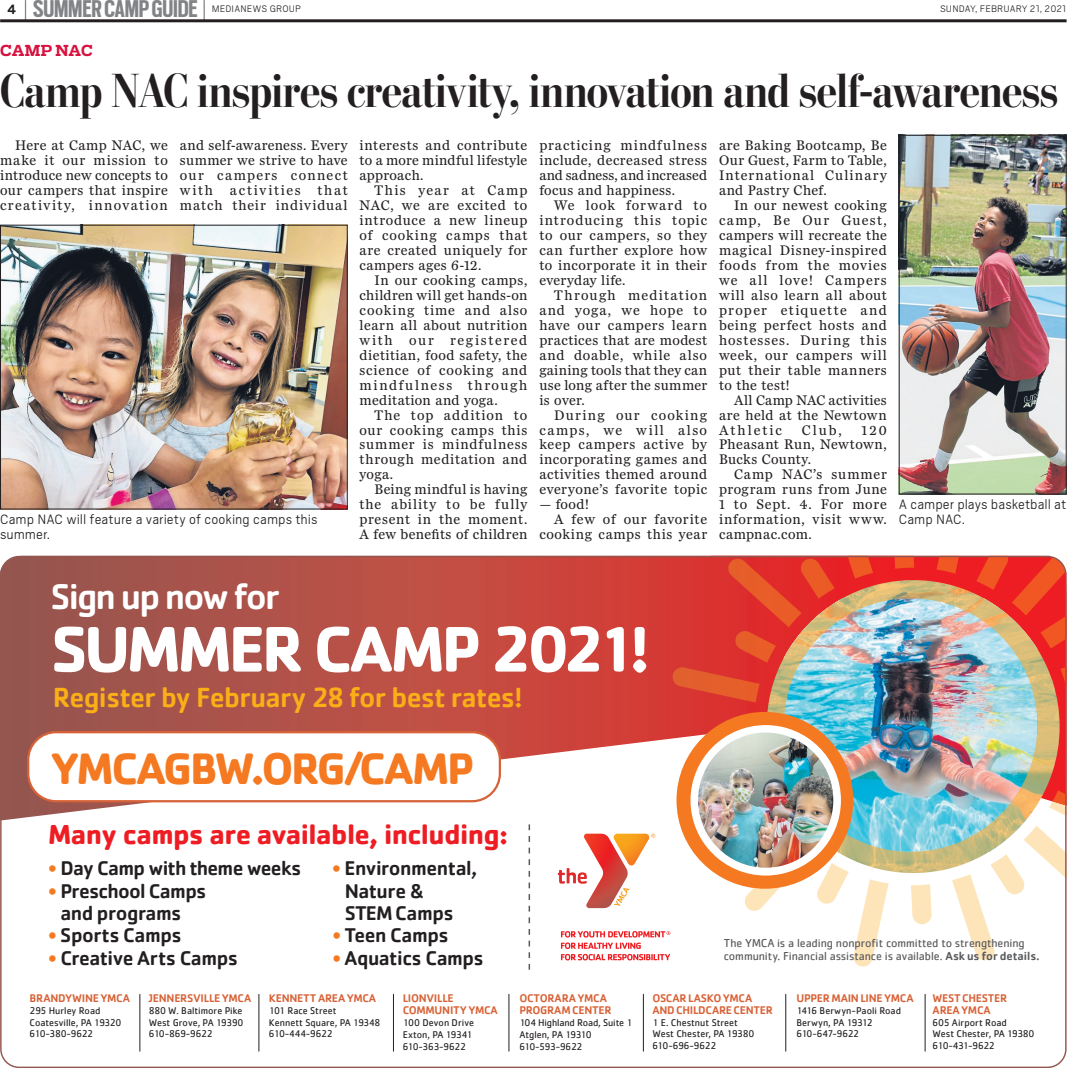
<style>
.page{position:relative;width:1068px;height:1068px;background:#fff}
.page>*{position:absolute;margin:0;border:0;box-sizing:border-box;transform-origin:0 0}
.t1{font:700 66.75px "Cachet";letter-spacing:-.055em;color:#fff}
.t2{font:700 48px "Stilson Display";letter-spacing:-.005em;color:#231f20}
.t3{font:700 45.75px "Cachet";letter-spacing:-.055em;color:#f47921}
.t4{font:500 37.05px "Cachet";letter-spacing:-.05em;color:#fff}
.t5{font:500 28.8px "Cachet";letter-spacing:-.03em;color:#faaf18}
.t6{font:700 28.5px "Cachet";letter-spacing:-.02em;color:#ee1d23}
.t7{font:700 27px "Scout Cond";letter-spacing:-.005em;color:#818386}
.t8{font:500 20.55px/22.5px "Cachet";letter-spacing:-.025em;color:#231f20}
.t9{font:300 15px/15px "Cub Scout";color:#231f20}
.t10{font:700 15px "Receiver";letter-spacing:-.005em;color:#d7123f}
.t11{font:14.25px/15px "Miller Daily Two";letter-spacing:.04em;color:#231f20;text-align:justify}
.t12{font:12px/13.5px "Cachet";letter-spacing:-.005em;color:#58595b}
.t13{font:500 11.55px/11.6px "Cachet";letter-spacing:-.02em;color:#d86237}
.t14{font:300 10.5px "Cub Scout";letter-spacing:.01em;color:#231f20}
.t15{font:10.05px/11.6px "Cachet";letter-spacing:-.005em;color:#231f20}
.s1{font-family:"Cub Scout";font-size:15px;color:#231f20}
.s2{font-family:"Cub Scout";font-weight:300;font-size:25.8px;color:#231f20}
.s3{color:#f47921}
.s4{font-weight:500}
</style>
<div class="page">
<img style="left:2px;top:227px;width:344px;height:280px">
<div style="left:0;top:225px;width:348px;height:284px;border:1px solid #231f20"></div>
<img style="left:901px;top:137px;width:164px;height:355px">
<div style="left:899px;top:135px;width:168px;height:359px;border:1px solid #231f20"></div>
<img style="left:0;top:556px;width:895px;height:265px">
<img style="left:735px;top:631px;width:32px;height:32px">
<img style="left:672px;top:667px;width:88px;height:21px">
<svg style="left:677px;top:766px;width:388px;height:201px"></svg>
<img style="left:728px;top:559px;width:73px;height:65px">
<svg style="left:911px;top:873px;width:115px;height:88px"></svg>
<img style="left:848px;top:558px;width:25px;height:21px">
<img style="left:801px;top:559px;width:34px;height:21px">
<img style="left:767px;top:580px;width:293px;height:293px">
<div style="left:677px;top:712px;width:176px;height:177px;background:#f47921;border-radius:50%"></div>
<div style="left:691px;top:725px;width:150px;height:151px;background:#fff;border-radius:50%"></div>
<img style="left:698px;top:733px;width:135px;height:135px">
<div style="left:28px;top:732px;width:472px;height:69px;background:#fff;border-radius:28px"></div>
<div style="left:27px;top:731px;width:474px;height:71px;border:2px solid #d86237;border-radius:28px"></div>
<hr style="left:140px;top:994px;width:1px;height:57px;background:#231f20">
<hr style="left:259px;top:994px;width:1px;height:57px;background:#231f20">
<hr style="left:393px;top:994px;width:1px;height:57px;background:#231f20">
<hr style="left:509px;top:994px;width:1px;height:57px;background:#231f20">
<hr style="left:643px;top:994px;width:1px;height:57px;background:#231f20">
<hr style="left:785px;top:994px;width:1px;height:57px;background:#231f20">
<hr style="left:925px;top:994px;width:1px;height:57px;background:#231f20">
<img style="left:628px;top:834px;width:21px;height:31px">
<svg style="left:651px;top:834px;width:4px;height:4px"></svg>
<img style="left:584px;top:834px;width:44px;height:74px">
<svg style="left:558px;top:868px;width:29px;height:16px"></svg>
<svg style="left:614px;top:888px;width:16px;height:18px"></svg>
<svg style="left:561px;top:931px;width:109px;height:29px"></svg>
<svg style="left:529px;top:824px;width:1px;height:146px"></svg>
<img style="left:895px;top:556px;width:172px;height:260px">
<hr style="left:0;top:19px;width:1067px;height:3px;background:#231f20">
<h3 class="t7" style="left:7px;top:-6px;width:200px"><span class="s1">4</span> <span class="s2">|</span> SUMMERCAMPGUIDE <span class="s2">|</span></h3>
<p class="t14" style="left:212px;top:3px;width:91px">MEDIANEWS GROUP</p>
<p class="t14" style="left:940px;top:3px;width:128px">SUNDAY, FEBRUARY 21, 2021</p>
<p class="t10" style="left:0;top:42px;width:94px">CAMP NAC</p>
<h2 class="t2" style="left:0;top:63px;width:1059px">Camp NAC inspires creativity, innovation and self-awareness</h2>
<p class="t11" style="left:0;top:137px;width:169px;text-indent:15px">Here at Camp NAC, we make it our mission to introduce new concepts to our campers that inspire creativity, innovation</p>
<p class="t11" style="left:180px;top:137px;width:169px">and self-awareness. Every summer we strive to have our campers connect with activities that match their individual</p>
<p class="t11" style="left:360px;top:137px;width:169px">interests and contribute to a more mindful lifestyle approach.</p>
<p class="t11" style="left:360px;top:182px;width:169px;text-indent:15px">This year at Camp NAC, we are excited to introduce a new lineup of cooking camps that are created uniquely for campers ages 6-12.</p>
<p class="t11" style="left:360px;top:272px;width:169px;text-indent:15px">In our cooking camps, children will get hands-on cooking time and also learn all about nutrition with our registered dietitian, food safety, the science of cooking and mindfulness through meditation and yoga.</p>
<p class="t11" style="left:360px;top:407px;width:169px;text-indent:15px">The top addition to our cooking camps this summer is mindfulness through meditation and yoga.</p>
<p class="t11" style="left:360px;top:482px;width:169px;text-indent:15px">Being mindful is having the ability to be fully present in the moment.<br>A few benefits of children</p>
<p class="t9" style="left:0;top:512px;width:319px">Camp NAC will feature a variety of cooking camps this summer.</p>
<p class="t11" style="left:539px;top:137px;width:169px">practicing mindfulness include, decreased stress and sadness, and increased focus and happiness.</p>
<p class="t11" style="left:539px;top:197px;width:169px;text-indent:15px">We look forward to introducing this topic to our campers, so they can further explore how to incorporate it in their everyday life.</p>
<p class="t11" style="left:539px;top:287px;width:169px;text-indent:15px">Through meditation and yoga, we hope to have our campers learn practices that are modest and doable, while also gaining tools that they can use long after the summer is over.</p>
<p class="t11" style="left:539px;top:407px;width:169px;text-indent:15px">During our cooking camps, we will also keep campers active by incorporating games and activities themed around everyone’s favorite topic</p>
<p class="t11" style="left:539px;top:497px;width:51px">— food!</p>
<p class="t11" style="left:554px;top:512px;width:154px">A few of our favorite</p>
<p class="t11" style="left:539px;top:527px;width:169px">cooking camps this year</p>
<p class="t11" style="left:719px;top:137px;width:169px">are Baking Bootcamp, Be Our Guest, Farm to Table, International Culinary and Pastry Chef.</p>
<p class="t11" style="left:719px;top:197px;width:169px;text-indent:15px">In our newest cooking camp, Be Our Guest, campers will recreate the magical Disney-inspired foods from the movies we all love! Campers will also learn all about proper etiquette and being perfect hosts and hostesses. During this week, our campers will put their table manners to the test!</p>
<p class="t11" style="left:719px;top:392px;width:169px;text-indent:15px">All Camp NAC activities are held at the Newtown Athletic</p>
<p class="t11" style="left:802px;top:422px;width:41px">Club,</p>
<p class="t11" style="left:719px;top:422px;width:169px;text-indent:143px">120<br>Pheasant Run, Newtown, Bucks County.</p>
<p class="t11" style="left:719px;top:467px;width:169px;text-indent:15px">Camp NAC’s summer program runs from June 1 to Sept. 4. For more information, visit www. campnac.com.</p>
<p class="t9" style="left:899px;top:497px;width:169px">A camper plays basketball at<br>Camp NAC.</p>
<h3 class="t4" style="left:51px;top:573px;width:231px">Sign up now for</h3>
<h1 class="t1" style="left:51px;top:606px;width:601px">SUMMER CAMP 2021!</h1>
<h3 class="t5" style="left:53px;top:680px;width:472px">Register by February 28 for best rates!</h3>
<h3 class="t3" style="left:51px;top:739px;width:426px">YMCAGBW.ORG/CAMP</h3>
<h3 class="t6" style="left:48px;top:816px;width:462px">Many camps are available, including:</h3>
<h3 class="t8" style="left:48px;top:856px;width:255px"><span class="s3">•</span> Day Camp with theme weeks</h3>
<h3 class="t8" style="left:60px;top:879px;width:148px;text-indent:-12px"><span class="s3">•</span> Preschool Camps and programs</h3>
<h3 class="t8" style="left:48px;top:924px;width:135px"><span class="s3">•</span> Sports Camps</h3>
<h3 class="t8" style="left:48px;top:946px;width:192px"><span class="s3">•</span> Creative Arts Camps</h3>
<h3 class="t8" style="left:345px;top:856px;width:134px;text-indent:-12px"><span class="s3">•</span> Environmental,<br>Nature &amp;<br>STEMCamps</h3>
<h3 class="t8" style="left:332px;top:924px;width:118px"><span class="s3">•</span> Teen Camps</h3>
<h3 class="t8" style="left:332px;top:946px;width:153px"><span class="s3">•</span> Aquatics Camps</h3>
<p class="t12" style="left:724px;top:936px;width:317px">The YMCA is a leading nonprofit committed to strengthening community. Financial assistance is available. <span class="s4">Ask us for details.</span></p>
<p class="t13" style="left:30px;top:992px;width:102px">BRANDYWINEYMCA</p>
<p class="t15" style="left:30px;top:1005px;width:93px">295 Hurley Road<br>Coatesville, PA 19320<br>610-380-9622</p>
<p class="t13" style="left:149px;top:992px;width:104px">JENNERSVILLEYMCA</p>
<p class="t15" style="left:149px;top:1005px;width:96px;text-align:justify">880 W. Baltimore Pike West Grove, PA 19390<br>610-869-9622</p>
<p class="t13" style="left:269px;top:992px;width:109px">KENNETTAREAYMCA</p>
<p class="t15" style="left:269px;top:1005px;width:113px">101 Race Street<br>Kennett Square, PA 19348<br>610-444-9622</p>
<p class="t13" style="left:403px;top:992px;width:97px">LIONVILLE<br>COMMUNITYYMCA</p>
<p class="t15" style="left:403px;top:1016px;width:73px;line-height:12.1px">100 Devon Drive<br>Exton, PA 19341<br>610-363-9622</p>
<p class="t13" style="left:519px;top:992px;width:94px">OCTORARAYMCA<br>PROGRAMCENTER</p>
<p class="t15" style="left:519px;top:1016px;width:115px;line-height:12.1px">104 Highland Road, Suite 1<br>Atglen, PA 19310<br>610-593-9622</p>
<p class="t13" style="left:652px;top:992px;width:122px">OSCARLASKOYMCA<br>ANDCHILDCARECENTER</p>
<p class="t15" style="left:652px;top:1016px;width:103px">1 E. Chestnut Street<br>West Chester, PA 19380<br>610-696-9622</p>
<p class="t13" style="left:796px;top:992px;width:119px">UPPERMAINLINEYMCA</p>
<p class="t15" style="left:796px;top:1005px;width:106px">1416 Berwyn-Paoli Road<br>Berwyn, PA 19312<br>610-647-9622</p>
<p class="t13" style="left:933px;top:992px;width:76px">WESTCHESTER<br>AREAYMCA</p>
<p class="t15" style="left:933px;top:1016px;width:103px">605 Airport Road<br>West Chester, PA 19380<br>610-431-9622</p>
</div>
